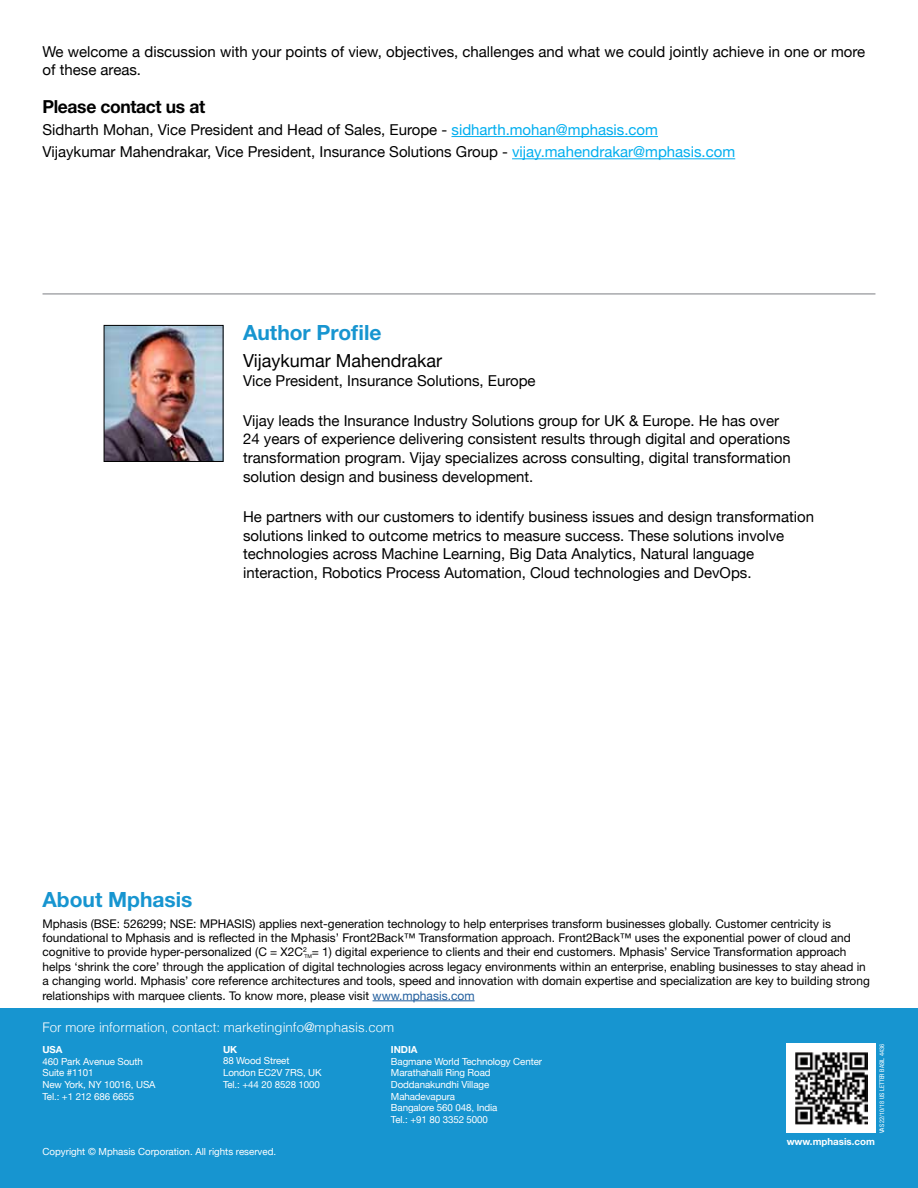
<style>
.page{position:relative;width:918px;height:1188px;background:#fff}
.page>*{position:absolute;margin:0;border:0;box-sizing:border-box;transform-origin:0 0}
.t1{font:700 21px "Helvetica Neue LT Std";color:#1795d0}
.t2{font:18px "Helvetica Neue";color:#000}
.t3{font:700 18px "Helvetica Neue LT Std";letter-spacing:-.02em;color:#000}
.t4{font:15px/18.8px "Helvetica Neue";color:#000}
.t5{font:300 13.2px "Helvetica";color:#fff}
.t6{font:12px/14.4px "Helvetica Neue LT Std";color:#000}
.t7{font:9.75px/11.7px "Helvetica Neue";letter-spacing:-.01em;color:#fff}
.t8{font:700 9.75px "Helvetica Neue LT Std";color:#fff}
.t9{font:condensed 6.3px "Helvetica Neue LT Std";color:#fff}
.t10{font:5.25px "Helvetica Neue LT Std";color:#000}
.s1{color:#00aeef}
.s2{font-family:"Helvetica Neue";color:#215e9e}
</style>
<div class="page">
<div style="left:0;top:1009px;width:918px;height:179px;background:#1795d0"></div>
<div style="left:786px;top:1043px;width:89px;height:90px;background:#fff"></div>
<img style="left:795px;top:1052px;width:73px;height:73px">
<hr style="left:43px;top:293px;width:832px;height:2px;background:#a7a9ac">
<img style="left:106px;top:327px;width:115px;height:133px">
<div style="left:104px;top:325px;width:119px;height:137px;border:1px solid #000"></div>
<hr style="left:452px;top:136px;width:206px;height:1px;background:#00aeef">
<hr style="left:512px;top:158px;width:223px;height:1px;background:#00aeef">
<hr style="left:373px;top:1001px;width:102px;height:1px;background:#215e9e">
<p class="t4" style="left:43px;top:42px;width:824px;line-height:18px">We welcome a discussion with your points of view, objectives, challenges and what we could jointly achieve in one or more of these areas.</p>
<p class="t3" style="left:43px;top:95px;width:164px">Please contact us at</p>
<p class="t4" style="left:43px;top:118px;width:694px;line-height:22.2px">Sidharth Mohan, Vice President and Head of Sales, Europe - <span class="s1">sidharth.mohan@mphasis.com<br></span>Vijaykumar Mahendrakar, Vice President, Insurance Solutions Group - <span class="s1">vijay.mahendrakar@mphasis.com</span></p>
<h1 class="t1" style="left:243px;top:319px;width:140px">Author Profile</h1>
<p class="t2" style="left:243px;top:350px;width:201px">Vijaykumar Mahendrakar</p>
<p class="t4" style="left:243px;top:371px;width:294px">Vice President, Insurance Solutions, Europe</p>
<p class="t4" style="left:243px;top:411px;width:549px">Vijay leads the Insurance Industry Solutions group for UK &amp; Europe. He has over 24 years of experience delivering consistent results through digital and operations transformation program. Vijay specializes across consulting, digital transformation solution design and business development.</p>
<p class="t4" style="left:243px;top:507px;width:572px">He partners with our customers to identify business issues and design transformation solutions linked to outcome metrics to measure success. These solutions involve technologies across Machine Learning, Big Data Analytics, Natural language interaction, Robotics Process Automation, Cloud technologies and DevOps.</p>
<h1 class="t1" style="left:43px;top:886px;width:152px">About Mphasis</h1>
<p class="t6" style="left:43px;top:916px;width:810px">Mphasis (BSE: 526299; NSE: MPHASIS) applies next-generation technology to help enterprises transform businesses globally. Customer centricity is foundational to Mphasis and is reflected in the Mphasis’ Front2Back™ Transformation approach. Front2Back™ uses the exponential power of cloud and cognitive to provide hyper-personalized (C = X2C<sup>2</sup> = 1) digital experience to clients and their end customers. Mphasis’ Service Transformation approach</p>
<p class="t10" style="left:304px;top:953px;width:9px">TM</p>
<p class="t6" style="left:43px;top:959px;width:829px">helps ‘shrink the core’ through the application of digital technologies across legacy environments within an enterprise, enabling businesses to stay ahead in a changing world. Mphasis’ core reference architectures and tools, speed and innovation with domain expertise and specialization are key to building strong relationships with marquee clients. To know more, please visit <span class="s2">www.mphasis.com</span></p>
<p class="t5" style="left:43px;top:1022px;width:353px">For more information, contact: marketinginfo@mphasis.com</p>
<p class="t8" style="left:43px;top:1043px;width:22px">USA</p>
<p class="t7" style="left:43px;top:1055px;width:115px">460 Park Avenue South<br>Suite #1101<br>New York, NY 10016, USA<br>Tel.: +1 212 686 6655</p>
<p class="t8" style="left:223px;top:1043px;width:16px">UK</p>
<p class="t7" style="left:223px;top:1055px;width:100px">88 Wood Street<br>London EC2V 7RS, UK<br>Tel.: +44 20 8528 1000</p>
<p class="t8" style="left:391px;top:1043px;width:28px">INDIA</p>
<p class="t7" style="left:391px;top:1055px;width:153px">Bagmane World Technology Center<br>Marathahalli Ring Road<br>Doddanakundhi Village<br>Mahadevapura<br>Bangalore 560 048, India<br>Tel.: +91 80 3352 5000</p>
<p class="t9" style="left:878px;top:1133px;width:91px;rotate:-90deg">VAS 22/10/18 US LETTER BASIL 4436</p>
<p class="t7" style="left:43px;top:1146px;width:235px">Copyright © Mphasis Corporation. All rights reserved.</p>
<p class="t8" style="left:787px;top:1135px;width:90px">www.mphasis.com</p>
</div>
